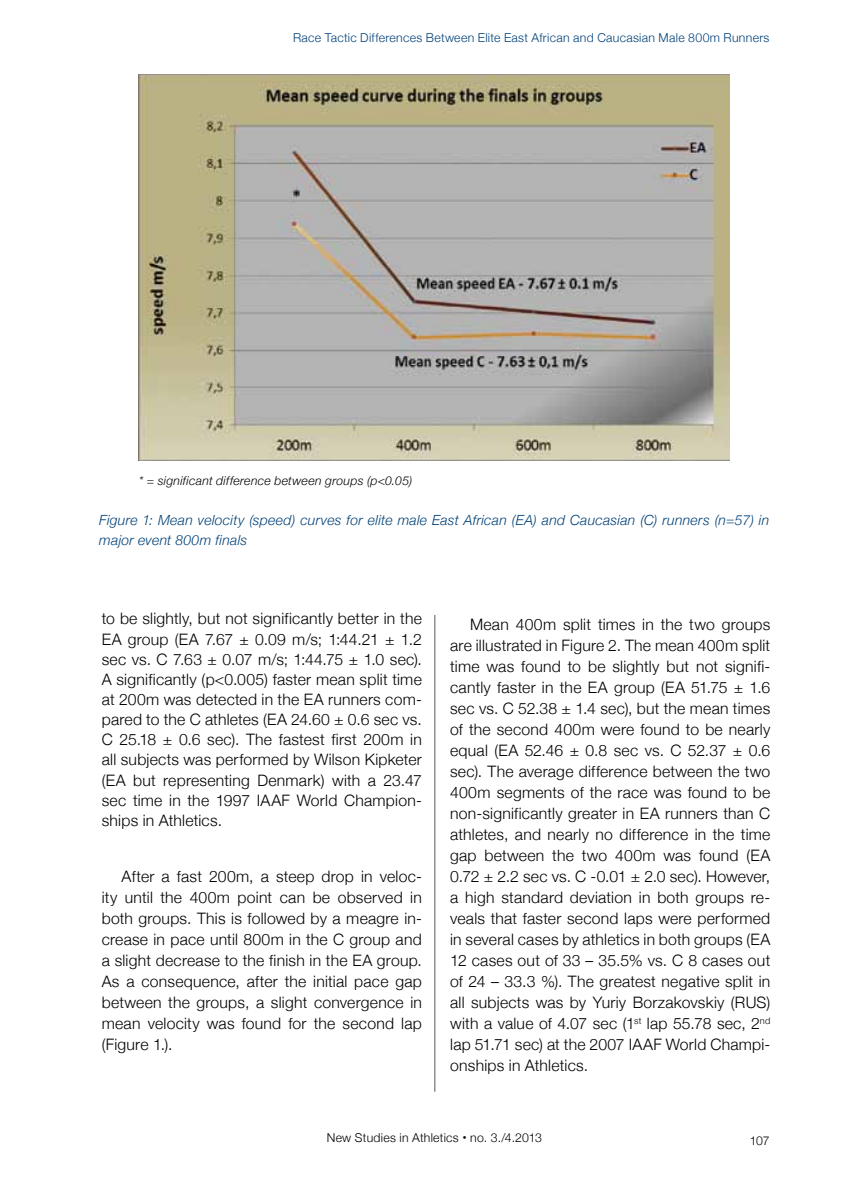
<style>
.page{position:relative;width:844px;height:1191px;background:#fff}
.page>*{position:absolute;margin:0;border:0;box-sizing:border-box;transform-origin:0 0}
.t1{font:300 15.75px/21px "Helvetica Neue";letter-spacing:.015em;color:#000;text-align:justify}
.t2{font:italic 300 14px/20.1px "Helvetica Neue";letter-spacing:.02em;color:#004178}
.t3{font:300 12.25px "Helvetica Neue";letter-spacing:.025em;color:#004178}
.t4{font:italic 300 12.25px "Helvetica Neue";letter-spacing:.025em;color:#000}
.t5{font:300 12.25px "Helvetica Neue";letter-spacing:.02em;color:#000}
.s1{font-weight:700;font-size:15.75px}
</style>
<div class="page">
<hr style="left:434px;top:74px;width:1px;height:1017px;background:#58585a">
<div style="left:422px;top:458px;width:27px;height:156px;background:#fff"></div>
<img style="left:139px;top:74px;width:590px;height:386px">
<p class="t3" style="left:293px;top:30px;width:478px">Race Tactic Differences Between Elite East African and Caucasian Male 800m Runners</p>
<p class="t4" style="left:139px;top:473px;width:275px">* = significant difference between groups (p&lt;0.05)</p>
<p class="t2" style="left:99px;top:509px;width:671px">Figure 1: Mean velocity (speed) curves for elite male East African (EA) and Caucasian (C) runners (n=57) in major event 800m finals</p>
<p class="t1" style="left:102px;top:608px;width:321px;line-height:20.1px">to be slightly, but not significantly better in the EA group (EA 7.67 ± 0.09 m/s; 1:44.21 ± 1.2 sec vs. C 7.63 ± 0.07 m/s; 1:44.75 ± 1.0 sec).<br>A significantly (p&lt;0.005) faster mean split time at 200m was detected in the EA runners com&shy;pared to the C athletes (EA 24.60 ± 0.6 sec vs.<br>C 25.18 ± 0.6 sec). The fastest first 200m in all subjects was performed by Wilson Kipketer (EA but representing Denmark) with a 23.47 sec time in the 1997 IAAF World Champion&shy;ships in Athletics.</p>
<p class="t1" style="left:102px;top:866px;width:321px;text-indent:20px">After a fast 200m, a steep drop in veloc&shy;ity until the 400m point can be observed in both groups. This is followed by a meagre in&shy;crease in pace until 800m in the C group and a slight decrease to the finish in the EA group.<br>As a consequence, after the initial pace gap between the groups, a slight convergence in mean velocity was found for the second lap (Figure 1.).</p>
<p class="t1" style="left:450px;top:614px;width:321px;text-indent:20px">Mean 400m split times in the two groups are illustrated in Figure 2. The mean 400m split time was found to be slightly but not signifi&shy;cantly faster in the EA group (EA 51.75 ± 1.6 sec vs. C 52.38 ± 1.4 sec), but the mean times of the second 400m were found to be nearly equal (EA 52.46 ± 0.8 sec vs. C 52.37 ± 0.6 sec). The average difference between the two 400m segments of the race was found to be non-significantly greater in EA runners than C athletes, and nearly no difference in the time gap between the two 400m was found (EA 0.72 ± 2.2 sec vs. C -0.01 ± 2.0 sec). However, a high standard deviation in both groups re&shy;veals that faster second laps were performed in several cases by athletics in both groups (EA 12 cases out of 33 – 35.5% vs. C 8 cases out of 24 – 33.3 %). The greatest negative split in all subjects was by Yuriy Borzakovskiy (RUS) with a value of 4.07 sec (1<sup>st</sup> lap 55.78 sec, 2<sup>nd </sup>lap 51.71 sec) at the 2007 IAAF World Champi&shy;onships in Athletics.</p>
<p class="t5" style="left:327px;top:1130px;width:217px">New Studies in Athletics <span class="s1">·</span> no. 3./4.2013</p>
<p class="t5" style="left:749px;top:1133px;width:21px">107</p>
</div>
